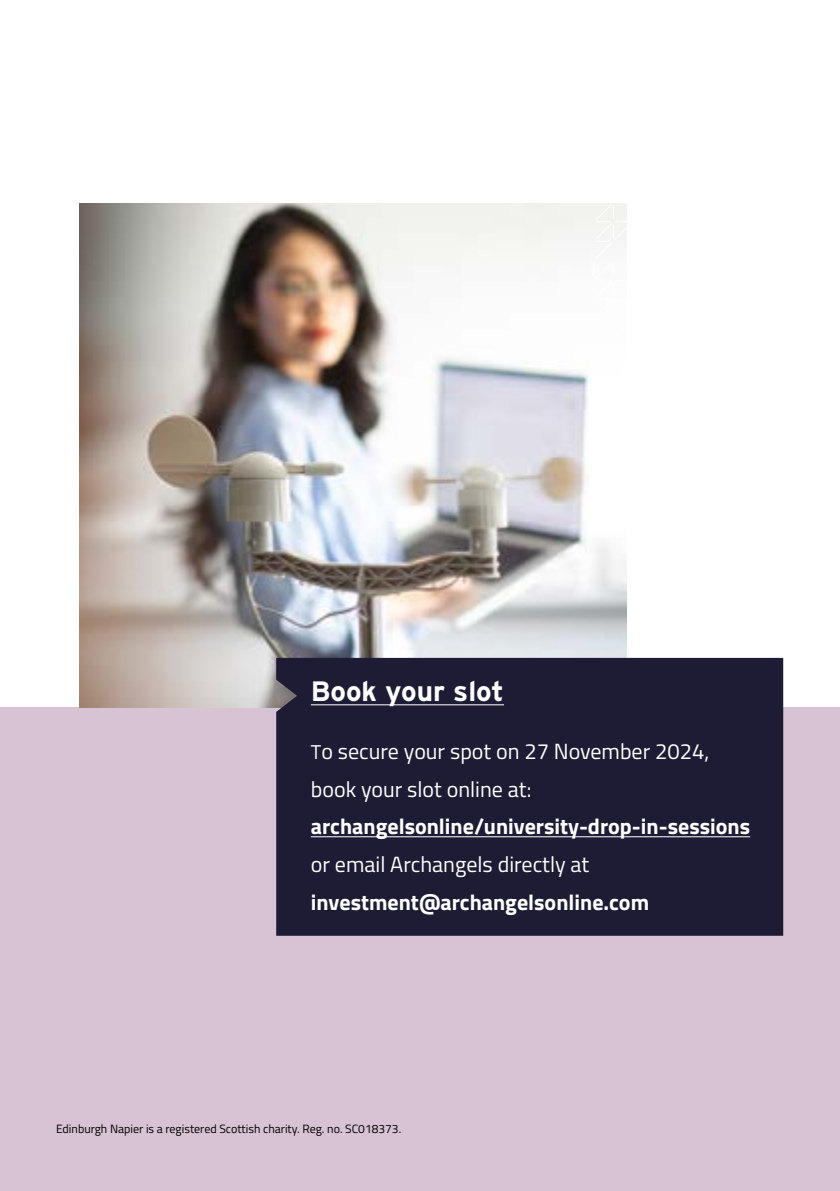
<style>
.page{position:relative;width:840px;height:1191px;background:#fff}
.page>*{position:absolute;margin:0;border:0;box-sizing:border-box;transform-origin:0 0}
.t1{font:700 28px "Interstate";color:#fff}
.t2{font:22px/37.8px "Titillium";color:#fff}
.t3{font:700 22px "Titillium";color:#fff}
.t4{font:12px "Titillium";color:#000}
.s1{font-size:20px}
</style>
<div class="page">
<div style="left:0;top:707px;width:839px;height:484px;background:#d7c3d3"></div>
<img style="left:79px;top:204px;width:547px;height:503px">
<svg style="left:592px;top:203px;width:35px;height:194px"></svg>
<div style="left:276px;top:658px;width:506px;height:277px;background:#1e1b34"></div>
<hr style="left:311px;top:704px;width:192px;height:1px;background:#fff">
<hr style="left:311px;top:836px;width:438px;height:1px;background:#fff">
<p class="t1" style="left:311px;top:674px;width:194px">Book your slot</p>
<p class="t2" style="left:311px;top:731px;width:400px"><span class="s1">T</span>o secure your spot on 27 November 2024, book your slot online at:</p>
<p class="t3" style="left:311px;top:810px;width:440px">archangelsonline/university-drop-in-sessions</p>
<p class="t2" style="left:311px;top:844px;width:280px">or email Archangels directly at</p>
<p class="t3" style="left:311px;top:885px;width:339px">investment@archangelsonline.com</p>
<p class="t4" style="left:56px;top:1120px;width:346px">Edinburgh Napier is a registered Scottish charity. Reg. no. SC018373.</p>
</div>
